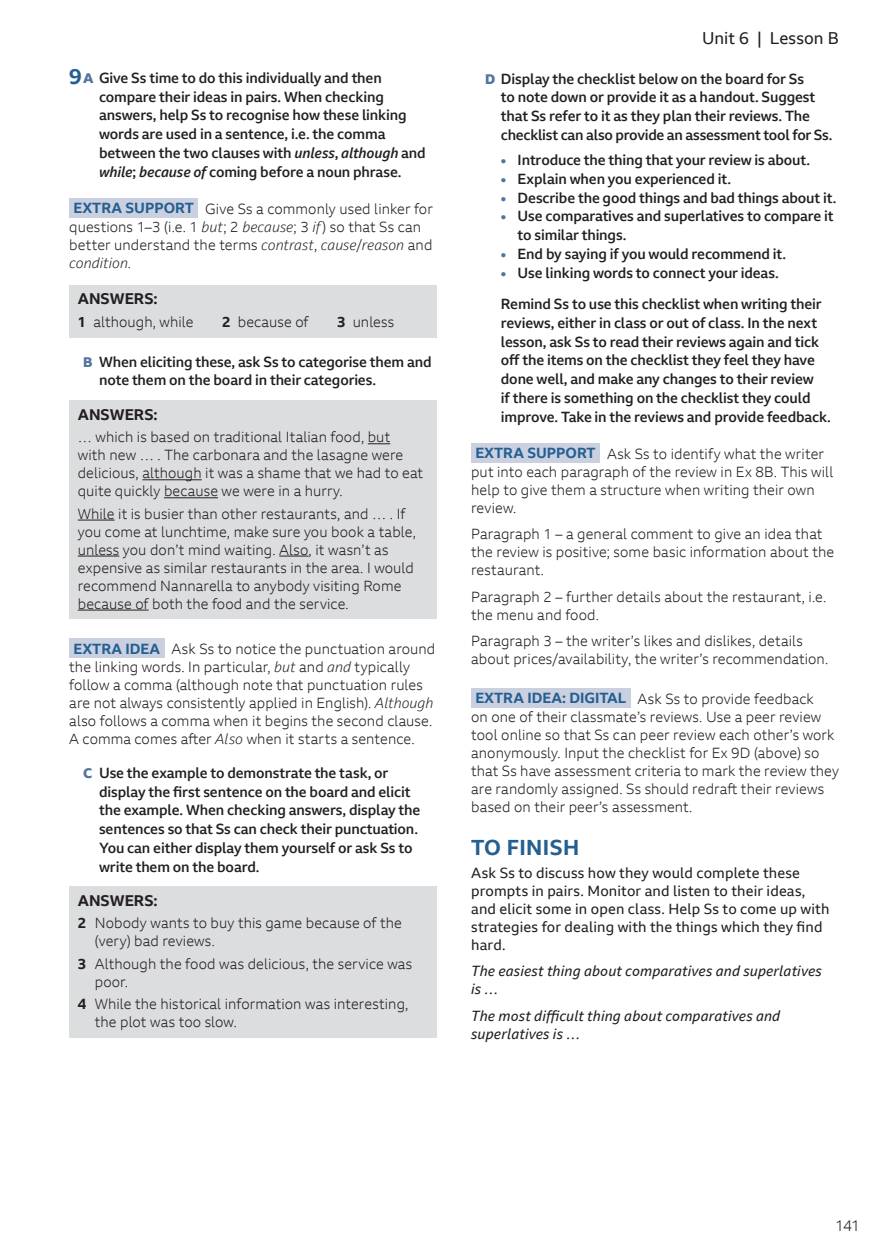
<style>
.page{position:relative;width:887px;height:1257px;background:#fff}
.page>*{position:absolute;margin:0;border:0;box-sizing:border-box;transform-origin:0 0}
.t1{font:700 21px "BBC Reith Sans";letter-spacing:.02em;color:#245f91}
.t2{font:16.5px "BBC Reith Sans";letter-spacing:.005em;color:#231f20}
.t3{font:700 15px "BBC Reith Sans";color:#231f20}
.t4{font:300 15px "BBC Reith Sans";color:#231f20}
.t5{font:300 14.25px/18px "BBC Reith Sans";letter-spacing:.01em;color:#231f20}
.t6{font:500 14.25px/18.8px "BBC Reith Sans";letter-spacing:-.01em;color:#231f20}
.t7{font:14.25px/18px "BBC Reith Sans";letter-spacing:.01em;color:#231f20}
.t8{font:italic 14.25px/18px "BBC Reith Sans";letter-spacing:.01em;color:#231f20}
.s1{font-weight:700;font-size:21px;color:#245f91}
.s2{font-weight:800;font-size:13.5px;color:#53739f}
.s3{font-style:italic}
.s4{font-weight:700;color:#245f91}
.s5{font-weight:700}
</style>
<div class="page">
<div style="left:471px;top:443px;width:129px;height:19px;background:#cad0e0"></div>
<div style="left:471px;top:688px;width:159px;height:19px;background:#cad0e0"></div>
<div style="left:69px;top:198px;width:129px;height:19px;background:#cad0e0"></div>
<div style="left:69px;top:285px;width:367px;height:52px;background:#dcdddf"></div>
<div style="left:69px;top:400px;width:367px;height:219px;background:#dcdddf"></div>
<svg style="left:368px;top:443px;width:22px;height:1px"></svg>
<hr style="left:142px;top:479px;width:60px;height:1px;background:#231f20">
<hr style="left:164px;top:497px;width:54px;height:1px;background:#231f20">
<hr style="left:78px;top:520px;width:37px;height:1px;background:#231f20">
<hr style="left:78px;top:556px;width:41px;height:1px;background:#231f20">
<hr style="left:279px;top:556px;width:30px;height:1px;background:#231f20">
<hr style="left:78px;top:610px;width:71px;height:1px;background:#231f20">
<div style="left:69px;top:639px;width:95px;height:19px;background:#cad0e0"></div>
<div style="left:69px;top:886px;width:367px;height:151px;background:#dcdddf"></div>
<p class="t6" style="left:99px;top:68px;width:328px;text-indent:-30px"><span class="s1">9</span><span class="s2">A</span> Give Ss time to do this individually and then compare their ideas in pairs. When checking answers, help Ss to recognise how these linking words are used in a sentence, i.e. the comma between the two clauses with <span class="s3">unless</span>, <span class="s3">although</span> and <span class="s3">while</span>; <span class="s3">because of</span> coming before a noun phrase.</p>
<p class="t5" style="left:69px;top:199px;width:365px;text-indent:4px"><span class="s4">EXTRA SUPPORT</span> Give Ss a commonly used linker for questions 1–3 (i.e. 1 <span class="s3">but</span>; 2 <span class="s3">because</span>; 3 <span class="s3">if</span>) so that Ss can better understand the terms <span class="s3">contrast</span>, <span class="s3">cause</span>/<span class="s3">reason</span> and <span class="s3">condition</span>.</p>
<p class="t3" style="left:78px;top:289px;width:81px">ANSWERS:</p>
<p class="t5" style="left:78px;top:312px;width:117px"><span class="s5">1</span> although, while</p>
<p class="t5" style="left:222px;top:312px;width:88px"><span class="s5">2</span> because of</p>
<p class="t5" style="left:337px;top:312px;width:59px"><span class="s5">3</span> unless</p>
<p class="t6" style="left:99px;top:352px;width:334px;text-indent:-16px"><span class="s2">B</span> When eliciting these, ask Ss to categorise them and note them on the board in their categories.</p>
<p class="t3" style="left:78px;top:405px;width:81px">ANSWERS:</p>
<p class="t5" style="left:78px;top:428px;width:347px">… which is based on traditional Italian food, but<br>with new … . The carbonara and the lasagne were delicious, although it was a shame that we had to eat quite quickly because we were in a hurry.</p>
<p class="t5" style="left:78px;top:504px;width:340px">While it is busier than other restaurants, and … . If you come at lunchtime, make sure you book a table, unless you don’t mind waiting. Also, it wasn’t as expensive as similar restaurants in the area. I would recommend Nannarella to anybody visiting Rome because of both the food and the service.</p>
<p class="t5" style="left:69px;top:640px;width:368px;text-indent:4px"><span class="s4">EXTRA IDEA</span> Ask Ss to notice the punctuation around the linking words. In particular, <span class="s3">but</span> and <span class="s3">and</span> typically follow a comma (although note that punctuation rules are not always consistently applied in English). <span class="s3">Although </span>also follows a comma when it begins the second clause.<br>A comma comes after <span class="s3">Also</span> when it starts a sentence.</p>
<p class="t6" style="left:99px;top:763px;width:323px;text-indent:-16px"><span class="s2">C</span> Use the example to demonstrate the task, or display the first sentence on the board and elicit the example. When checking answers, display the sentences so that Ss can check their punctuation.<br>You can either display them yourself or ask Ss to write them on the board.</p>
<p class="t3" style="left:78px;top:891px;width:81px">ANSWERS:</p>
<p class="t5" style="left:95px;top:914px;width:309px;text-indent:-17px"><span class="s5">2</span> Nobody wants to buy this game because of the (very) bad reviews.</p>
<p class="t5" style="left:95px;top:954px;width:319px;text-indent:-17px"><span class="s5">3</span> Although the food was delicious, the service was poor.</p>
<p class="t5" style="left:95px;top:994px;width:315px;text-indent:-17px"><span class="s5">4</span> While the historical information was interesting, the plot was too slow.</p>
<p class="t2" style="left:702px;top:28px;width:138px">Unit 6 | Lesson B</p>
<p class="t6" style="left:501px;top:69px;width:333px;text-indent:-16px"><span class="s2">D</span> Display the checklist below on the board for Ss<br>to note down or provide it as a handout. Suggest that Ss refer to it as they plan their reviews. The checklist can also provide an assessment tool for Ss.</p>
<p class="t6" style="left:501px;top:150px;width:311px"><span class="s2">•</span> Introduce the thing that your review is about.</p>
<p class="t6" style="left:501px;top:169px;width:232px"><span class="s2">•</span> Explain when you experienced it.</p>
<p class="t6" style="left:501px;top:188px;width:337px"><span class="s2">•</span> Describe the good things and bad things about it.</p>
<p class="t6" style="left:518px;top:207px;width:318px;text-indent:-17px"><span class="s2">•</span> Use comparatives and superlatives to compare it to similar things.</p>
<p class="t6" style="left:501px;top:244px;width:287px"><span class="s2">•</span> End by saying if you would recommend it.</p>
<p class="t6" style="left:501px;top:263px;width:279px"><span class="s2">•</span> Use linking words to connect your ideas.</p>
<p class="t6" style="left:501px;top:294px;width:331px">Remind Ss to use this checklist when writing their reviews, either in class or out of class. In the next lesson, ask Ss to read their reviews again and tick off the items on the checklist they feel they have done well, and make any changes to their review<br>if there is something on the checklist they could improve. Take in the reviews and provide feedback.</p>
<p class="t5" style="left:471px;top:444px;width:364px"><span class="s4">EXTRA SUPPORT</span> Ask Ss to identify what the writer put into each paragraph of the review in Ex 8B. This will help to give them a structure when writing their own review.</p>
<p class="t5" style="left:471px;top:525px;width:365px">Paragraph 1 – a general comment to give an idea that the review is positive; some basic information about the restaurant.</p>
<p class="t5" style="left:471px;top:587px;width:357px">Paragraph 2 – further details about the restaurant, i.e. the menu and food.</p>
<p class="t5" style="left:471px;top:632px;width:359px">Paragraph 3 – the writer’s likes and dislikes, details about prices/availability, the writer’s recommendation.</p>
<p class="t5" style="left:471px;top:689px;width:369px"><span class="s4">EXTRA IDEA: DIGITAL</span> Ask Ss to provide feedback<br>on one of their classmate’s reviews. Use a peer review tool online so that Ss can peer review each other’s work anonymously. Input the checklist for Ex 9D (above) so that Ss have assessment criteria to mark the review they are randomly assigned. Ss should redraft their reviews based on their peer’s assessment.</p>
<h1 class="t1" style="left:471px;top:834px;width:110px">TO FINISH</h1>
<p class="t7" style="left:471px;top:863px;width:360px">Ask Ss to discuss how they would complete these prompts in pairs. Monitor and listen to their ideas, and elicit some in open class. Help Ss to come up with strategies for dealing with the things which they find hard.</p>
<p class="t8" style="left:471px;top:962px;width:352px">The easiest thing about comparatives and superlatives is …</p>
<p class="t8" style="left:471px;top:1006px;width:311px">The most difficult thing about comparatives and superlatives is …</p>
<p class="t4" style="left:835px;top:1216px;width:26px">141</p>
</div>
